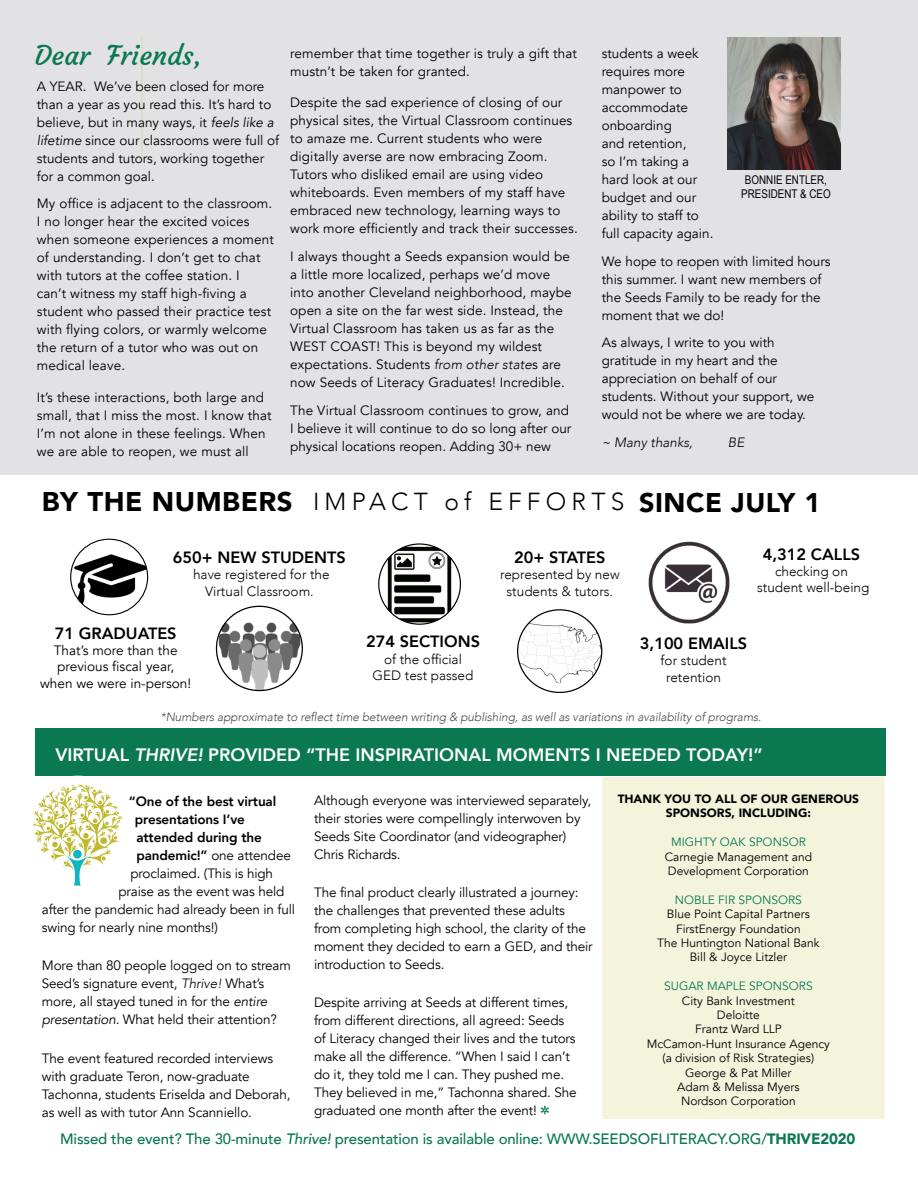
<style>
.page{position:relative;width:918px;height:1188px;background:#fff}
.page>*{position:absolute;margin:0;border:0;box-sizing:border-box;transform-origin:0 0}
.t1{font:900 27px "Avenir";letter-spacing:.02em;color:#000}
.t2{font:27px "Courgette";color:#0a7851}
.t3{font:300 24.6px "Avenir";letter-spacing:.21em;color:#000}
.t4{font:800 18px "Avenir";color:#fff}
.t5{font:800 16.35px "Avenir";color:#000}
.t6{font:500 15px "Avenir";letter-spacing:-.01em;color:#0a7851}
.t7{font:300 13.65px/16.4px "Avenir";color:#000;text-align:center}
.t8{font:13.65px "Avenir";color:#000}
.t9{font:13.5px/18px "Avenir";color:#000}
.t10{font:800 13.5px "Avenir";letter-spacing:-.01em;color:#000}
.t11{font:italic 300 13.5px "Avenir";color:#000}
.t12{font:12px "Avenir";color:#000}
.t13{font:italic 300 12px "Avenir";letter-spacing:-.01em;color:#4a4a4a}
.t14{font:12px "Avenir";color:#0a7851}
.t15{font:900 12px/14.4px "Avenir";color:#000;text-align:center}
.t16{font:12px "Arial Narrow";color:#000}
.s1{font-style:italic}
.s2{font-weight:300;font-style:italic}
.s3{font-weight:900}
.s4{font-family:"Distro Bats";color:#007854}
.s5{font-weight:800}
</style>
<div class="page">
<div style="left:0;top:0;width:918px;height:475px;background:#e2e2e5"></div>
<img style="left:71px;top:539px;width:77px;height:76px">
<div style="left:70px;top:539px;width:78px;height:76px;border:1px solid #000;border-radius:50%"></div>
<img style="left:380px;top:545px;width:80px;height:79px">
<div style="left:378px;top:543px;width:83px;height:82px;border:1px solid #000;border-radius:50%"></div>
<hr style="left:141px;top:38px;width:2px;height:122px;background:#81c340">
<div style="left:35px;top:728px;width:850px;height:48px;background:#0a7851"></div>
<svg style="left:33px;top:786px;width:89px;height:99px"></svg>
<div style="left:18px;top:776px;width:119px;height:119px;border:9px solid #fff;border-radius:50%"></div>
<svg style="left:216px;top:606px;width:86px;height:85px"></svg>
<img style="left:216px;top:614px;width:86px;height:77px">
<img style="left:728px;top:38px;width:113px;height:131px">
<img style="left:518px;top:619px;width:84px;height:64px">
<div style="left:602px;top:777px;width:283px;height:341px;background:#f4f3dc"></div>
<img style="left:648px;top:541px;width:82px;height:83px">
<p class="t2" style="left:35px;top:38px;width:169px">Dear Friends,</p>
<p class="t9" style="left:37px;top:77px;width:244px">A YEAR. We’ve been closed for more than a year as you read this. It’s hard to believe, but in many ways, it <span class="s1">feels like a lifetime</span> since our classrooms were full of students and tutors, working together for a common goal.</p>
<p class="t9" style="left:37px;top:195px;width:239px">My office is adjacent to the classroom.<br>I no longer hear the excited voices when someone experiences a moment of understanding. I don’t get to chat with tutors at the coffee station. I<br>can’t witness my staff high-fiving a student who passed their practice test with flying colors, or warmly welcome the return of a tutor who was out on medical leave.</p>
<p class="t9" style="left:37px;top:388px;width:236px">It’s these interactions, both large and small, that I miss the most. I know that I’m not alone in these feelings. When we are able to reopen, we must all</p>
<p class="t9" style="left:290px;top:44px;width:288px">remember that time together is truly a gift that mustn’t be taken for granted.</p>
<p class="t9" style="left:290px;top:94px;width:289px">Despite the sad experience of closing of our physical sites, the Virtual Classroom continues to amaze me. Current students who were digitally averse are now embracing Zoom.<br>Tutors who disliked email are using video whiteboards. Even members of my staff have embraced new technology, learning ways to work more efficiently and track their successes.</p>
<p class="t9" style="left:290px;top:248px;width:283px">I always thought a Seeds expansion would be a little more localized, perhaps we’d move into another Cleveland neighborhood, maybe open a site on the far west side. Instead, the Virtual Classroom has taken us as far as the WEST COAST! This is beyond my wildest expectations. Students <span class="s2">from other state</span>s are now Seeds of Literacy Graduates! Incredible.</p>
<p class="t9" style="left:290px;top:401px;width:283px">The Virtual Classroom continues to grow, and<br>I believe it will continue to do so long after our physical locations reopen. Adding 30+ new</p>
<p class="t9" style="left:602px;top:44px;width:113px">students a week requires more manpower to accommodate onboarding<br>and retention,<br>so I’m taking a hard look at our budget and our ability to staff to full capacity again.</p>
<p class="t9" style="left:602px;top:252px;width:230px">We hope to reopen with limited hours this summer. I want new members of the Seeds Family to be ready for the moment that we do!</p>
<p class="t9" style="left:602px;top:334px;width:214px">As always, I write to you with gratitude in my heart and the appreciation on behalf of our students. Without your support, we would not be where we are today.</p>
<p class="t11" style="left:602px;top:434px;width:93px">~ Many thanks,</p>
<p class="t11" style="left:728px;top:434px;width:18px">BE</p>
<p class="t16" style="left:745px;top:171px;width:84px">BONNIE ENTLER,</p>
<p class="t16" style="left:741px;top:185px;width:91px">PRESIDENT &amp; CEO</p>
<p class="t1" style="left:42px;top:479px;width:252px">BY THE NUMBERS</p>
<p class="t3" style="left:313px;top:487px;width:313px">IMPACT of EFFORTS</p>
<p class="t1" style="left:639px;top:480px;width:183px">SINCE JULY 1</p>
<p class="t5" style="left:173px;top:545px;width:174px">650+ NEW STUDENTS</p>
<p class="t7" style="left:193px;top:567px;width:138px">have registered for the</p>
<p class="t7" style="left:205px;top:583px;width:110px">Virtual Classroom.</p>
<p class="t5" style="left:55px;top:620px;width:123px">71 GRADUATES</p>
<p class="t8" style="left:54px;top:642px;width:125px">That’s more than the</p>
<p class="t8" style="left:57px;top:658px;width:118px">previous fiscal year,</p>
<p class="t8" style="left:40px;top:675px;width:153px">when we were in-person!</p>
<p class="t5" style="left:366px;top:629px;width:116px">274 SECTIONS</p>
<p class="t7" style="left:384px;top:651px;width:79px">of the official</p>
<p class="t7" style="left:373px;top:667px;width:102px">GED test passed</p>
<p class="t5" style="left:514px;top:545px;width:93px">20+ STATES</p>
<p class="t7" style="left:500px;top:567px;width:121px">represented by new students &amp; tutors.</p>
<p class="t5" style="left:763px;top:541px;width:99px">4,312 CALLS</p>
<p class="t7" style="left:775px;top:563px;width:74px">checking on</p>
<p class="t7" style="left:757px;top:579px;width:114px">student well-being</p>
<p class="t5" style="left:640px;top:631px;width:109px">3,100 EMAILS</p>
<p class="t7" style="left:661px;top:653px;width:67px">for student</p>
<p class="t7" style="left:666px;top:669px;width:56px">retention</p>
<p class="t13" style="left:161px;top:710px;width:602px">*Numbers approximate to reflect time between writing &amp; publishing, as well as variations in availability of programs.</p>
<p class="t4" style="left:56px;top:741px;width:709px">VIRTUAL <span class="s1">THRIVE!</span> PROVIDED “THE INSPIRATIONAL MOMENTS I NEEDED TODAY!”</p>
<p class="t15" style="left:618px;top:791px;width:243px">THANK YOU TO ALL OF OUR GENEROUS<br>SPONSORS, INCLUDING:</p>
<p class="t14" style="left:671px;top:835px;width:136px">MIGHTY OAK SPONSOR</p>
<p class="t12" style="left:665px;top:849px;width:149px">Carnegie Management and</p>
<p class="t12" style="left:668px;top:864px;width:143px">Development Corporation</p>
<p class="t14" style="left:675px;top:893px;width:129px">NOBLE FIR SPONSORS</p>
<p class="t12" style="left:667px;top:907px;width:144px">Blue Point Capital Partners</p>
<p class="t12" style="left:676px;top:921px;width:126px">FirstEnergy Foundation</p>
<p class="t12" style="left:657px;top:936px;width:164px">The Huntington National Bank</p>
<p class="t12" style="left:690px;top:950px;width:99px">Bill &amp; Joyce Litzler</p>
<p class="t14" style="left:664px;top:979px;width:150px">SUGAR MAPLE SPONSORS</p>
<p class="t12" style="left:682px;top:993px;width:114px">City Bank Investment</p>
<p class="t12" style="left:717px;top:1008px;width:45px">Deloitte</p>
<p class="t12" style="left:695px;top:1022px;width:88px">Frantz Ward LLP</p>
<p class="t12" style="left:647px;top:1037px;width:185px">McCamon-Hunt Insurance Agency</p>
<p class="t12" style="left:663px;top:1051px;width:153px">(a division of Risk Strategies)</p>
<p class="t12" style="left:685px;top:1065px;width:108px">George &amp; Pat Miller</p>
<p class="t12" style="left:677px;top:1080px;width:124px">Adam &amp; Melissa Myers</p>
<p class="t12" style="left:681px;top:1094px;width:116px">Nordson Corporation</p>
<p class="t6" style="left:60px;top:1126px;width:797px">Missed the event? The 30-minute <span class="s1">Thrive!</span> presentation is available online: WWW.SEEDSOFLITERACY.ORG/<span class="s3">THRIVE2020</span></p>
<p class="t9" style="left:314px;top:791px;width:279px">Although everyone was interviewed separately, their stories were compellingly interwoven by Seeds Site Coordinator (and videographer)<br>Chris Richards.</p>
<p class="t9" style="left:314px;top:883px;width:280px">The final product clearly illustrated a journey: the challenges that prevented these adults from completing high school, the clarity of the moment they decided to earn a GED, and their introduction to Seeds.</p>
<p class="t9" style="left:314px;top:994px;width:264px">Despite arriving at Seeds at different times, from different directions, all agreed: Seeds of Literacy changed their lives and the tutors make all the difference. “When I said I can’t do it, they told me I can. They pushed me.<br>They believed in me,” Tachonna shared. She graduated one month after the event! <span class="s4">k</span></p>
<p class="t10" style="left:129px;top:791px;width:149px">“One of the best virtual</p>
<p class="t10" style="left:135px;top:809px;width:112px">presentations I’ve</p>
<p class="t10" style="left:136px;top:827px;width:127px">attended during the</p>
<p class="t9" style="left:136px;top:847px;width:156px"><span class="s5">pandemic!”</span> one attendee</p>
<p class="t9" style="left:130px;top:865px;width:144px">proclaimed. (This is high</p>
<p class="t9" style="left:118px;top:883px;width:168px">praise as the event was held</p>
<p class="t9" style="left:42px;top:901px;width:255px">after the pandemic had already been in full</p>
<p class="t9" style="left:42px;top:919px;width:178px">swing for nearly nine months!)</p>
<p class="t9" style="left:42px;top:957px;width:251px">More than 80 people logged on to stream Seed’s signature event, <span class="s2">Thrive!</span> What’s more, all stayed tuned in for the <span class="s1">entire presentation.</span> What held their attention?</p>
<p class="t9" style="left:42px;top:1049px;width:250px">The event featured recorded interviews with graduate Teron, now-graduate Tachonna, students Eriselda and Deborah, as well as with tutor Ann Scanniello.</p>
</div>
